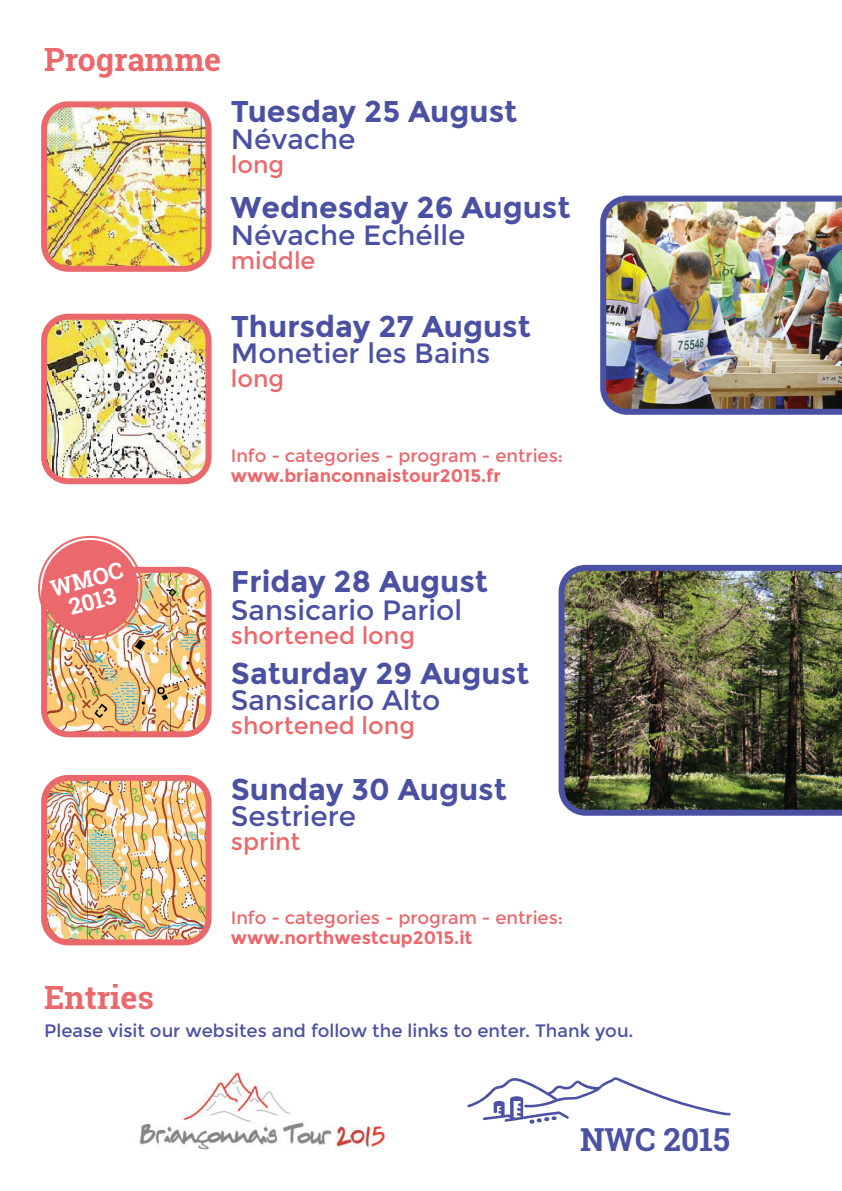
<style>
.page{position:relative;width:842px;height:1191px;background:#fff}
.page>*{position:absolute;margin:0;border:0;box-sizing:border-box;transform-origin:0 0}
.t1{font:700 32px "Roboto Slab";color:#eb686c}
.t2{font:700 31.8px "Roboto Slab";color:#4c52a3}
.t3{font:700 30px "Montserrat";color:#4b51a2}
.t4{font:28px "Montserrat";color:#4b51a2}
.t5{font:24px "Montserrat";color:#eb686c}
.t6{font:700 22.8px/22.8px "Roboto Slab";color:#fff;text-align:center}
.t7{font:18px "Montserrat";color:#eb686c}
.t8{font:18px "Montserrat";color:#4b51a2}
.t9{font:700 18px "Montserrat";color:#eb686c}
</style>
<div class="page">
<img style="left:559px;top:565px;width:283px;height:250px">
<img style="left:600px;top:196px;width:242px;height:219px">
<img style="left:48px;top:108px;width:157px;height:157px">
<div style="left:41px;top:101px;width:171px;height:171px;border:6px solid #ea676c;border-radius:24px"></div>
<img style="left:48px;top:321px;width:157px;height:156px">
<div style="left:41px;top:314px;width:171px;height:170px;border:6px solid #ea676c;border-radius:24px"></div>
<img style="left:136px;top:574px;width:69px;height:11px">
<img style="left:48px;top:585px;width:157px;height:145px">
<div style="left:41px;top:567px;width:171px;height:170px;border:6px solid #ea676c;border-radius:24px"></div>
<div style="left:42px;top:540px;width:96px;height:96px;background:#eb686c;border-radius:50%"></div>
<div style="left:38px;top:536px;width:104px;height:104px;border:2px solid #eb686c;border-radius:50%"></div>
<svg style="left:467px;top:1077px;width:263px;height:46px"></svg>
<img style="left:139px;top:1072px;width:247px;height:78px">
<img style="left:48px;top:782px;width:157px;height:11px">
<img style="left:48px;top:793px;width:157px;height:145px">
<div style="left:41px;top:775px;width:171px;height:170px;border:6px solid #ea676c;border-radius:24px"></div>
<p class="t1" style="left:44px;top:38px;width:179px">Programme</p>
<p class="t3" style="left:231px;top:94px;width:288px">Tuesday 25 August</p>
<p class="t4" style="left:231px;top:123px;width:126px">Névache</p>
<p class="t5" style="left:231px;top:150px;width:55px">long</p>
<p class="t3" style="left:231px;top:190px;width:341px">Wednesday 26 August</p>
<p class="t4" style="left:231px;top:219px;width:236px">Névache Echélle</p>
<p class="t5" style="left:231px;top:246px;width:86px">middle</p>
<p class="t3" style="left:231px;top:308px;width:302px">Thursday 27 August</p>
<p class="t4" style="left:231px;top:337px;width:261px">Monetier les Bains</p>
<p class="t5" style="left:231px;top:365px;width:55px">long</p>
<p class="t7" style="left:231px;top:445px;width:334px">Info - categories - program - entries:</p>
<p class="t9" style="left:231px;top:465px;width:271px">www.brianconnaistour2015.fr</p>
<p class="t6" style="left:48px;top:577px;width:76px;rotate:-15deg">WMOC<br>2013</p>
<p class="t3" style="left:231px;top:563px;width:259px">Friday 28 August</p>
<p class="t4" style="left:231px;top:594px;width:233px">Sansicario Pariol</p>
<p class="t5" style="left:231px;top:622px;width:186px">shortened long</p>
<p class="t3" style="left:231px;top:655px;width:300px">Saturday 29 August</p>
<p class="t4" style="left:231px;top:684px;width:211px">Sansicario Alto</p>
<p class="t5" style="left:231px;top:712px;width:186px">shortened long</p>
<p class="t3" style="left:231px;top:771px;width:277px">Sunday 30 August</p>
<p class="t4" style="left:231px;top:800px;width:127px">Sestriere</p>
<p class="t5" style="left:231px;top:828px;width:71px">sprint</p>
<p class="t7" style="left:231px;top:907px;width:334px">Info - categories - program - entries:</p>
<p class="t9" style="left:231px;top:926px;width:243px">www.northwestcup2015.it</p>
<p class="t1" style="left:44px;top:975px;width:112px">Entries</p>
<p class="t8" style="left:44px;top:1019px;width:591px">Please visit our websites and follow the links to enter. Thank you.</p>
<p class="t2" style="left:580px;top:1117px;width:151px">NWC 2015</p>
</div>
